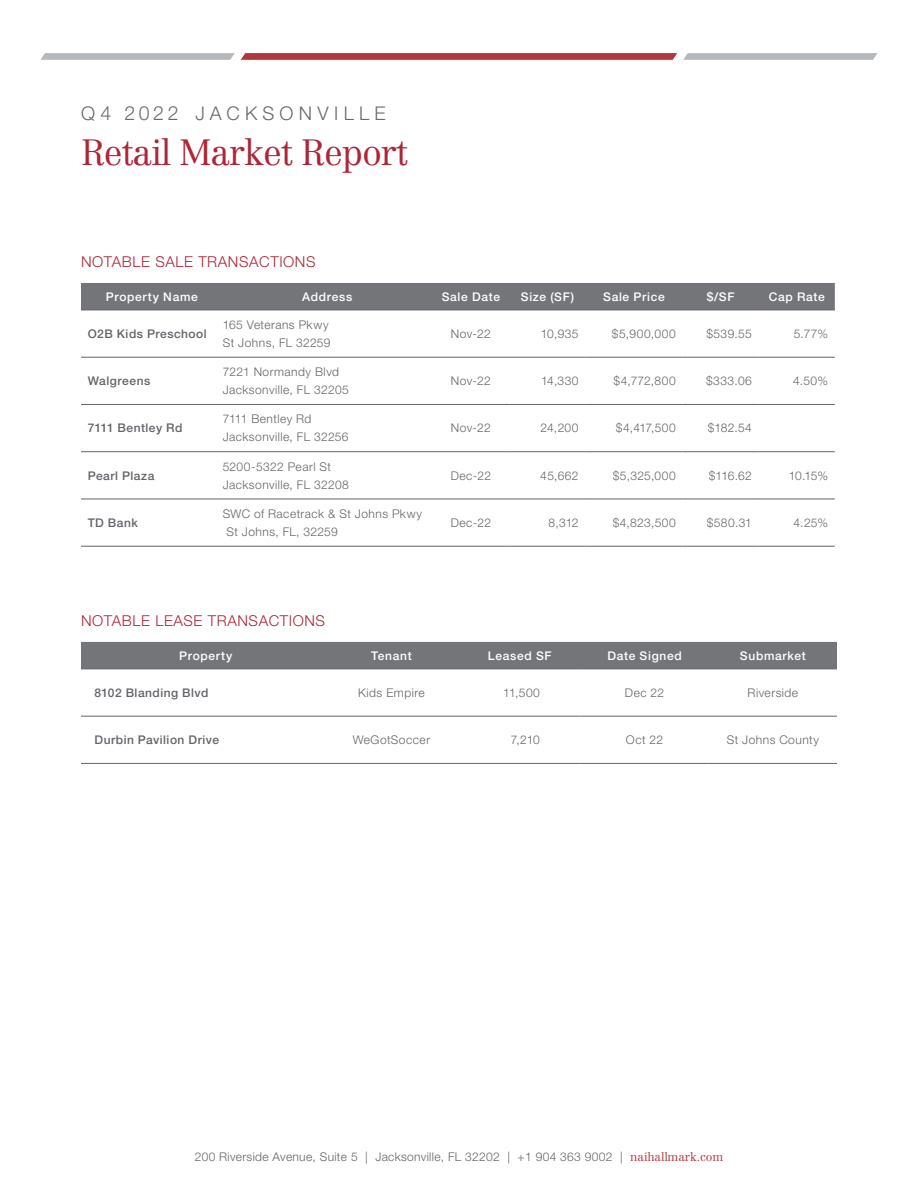
<style>
.page{position:relative;width:918px;height:1188px;background:#fff}
.page>*{position:absolute;margin:0;border:0;box-sizing:border-box;transform-origin:0 0}
.t1{font:300 36px "Centennial LT Std";letter-spacing:-.03em;color:#ad2637}
.t2{font:300 18.9px "Helvetica Neue LT Std";letter-spacing:.28em;color:#686b6e}
.t3{font:300 15px "Helvetica Neue LT Std";letter-spacing:.04em;color:#ad2637}
.t4{font:300 12px/18px "Helvetica Neue LT Std";letter-spacing:.035em;color:#626469}
.t5{font:500 12px "Helvetica Neue LT Std";letter-spacing:.06em;color:#fff}
.t6{font:500 12px "Helvetica Neue LT Std";letter-spacing:.04em;color:#626469}
.s1{font-size:19.5px}
.s2{font-family:"Centennial LT Std";color:#b1373c}
</style>
<div class="page">
<svg style="left:241px;top:53px;width:436px;height:7px;background:#b43f44"></svg>
<svg style="left:40px;top:53px;width:195px;height:7px"></svg>
<svg style="left:683px;top:53px;width:195px;height:7px"></svg>
<div style="left:81px;top:283px;width:754px;height:27px;background:#737579"></div>
<hr style="left:81px;top:310px;width:135px;height:1px;background:#626469">
<hr style="left:216px;top:310px;width:216px;height:1px;background:#626469">
<hr style="left:81px;top:357px;width:135px;height:1px;background:#626469">
<hr style="left:216px;top:357px;width:216px;height:1px;background:#626469">
<hr style="left:81px;top:404px;width:135px;height:1px;background:#626469">
<hr style="left:216px;top:404px;width:216px;height:1px;background:#626469">
<hr style="left:432px;top:310px;width:78px;height:1px;background:#626469">
<hr style="left:432px;top:357px;width:78px;height:1px;background:#626469">
<hr style="left:432px;top:404px;width:78px;height:1px;background:#626469">
<hr style="left:510px;top:310px;width:75px;height:1px;background:#626469">
<hr style="left:510px;top:357px;width:75px;height:1px;background:#626469">
<hr style="left:510px;top:404px;width:75px;height:1px;background:#626469">
<hr style="left:510px;top:451px;width:75px;height:1px;background:#626469">
<hr style="left:510px;top:499px;width:75px;height:1px;background:#626469">
<hr style="left:510px;top:546px;width:75px;height:1px;background:#626469">
<hr style="left:585px;top:310px;width:98px;height:1px;background:#626469">
<hr style="left:585px;top:357px;width:98px;height:1px;background:#626469">
<hr style="left:585px;top:404px;width:98px;height:1px;background:#626469">
<hr style="left:683px;top:310px;width:76px;height:1px;background:#626469">
<hr style="left:759px;top:310px;width:76px;height:1px;background:#626469">
<hr style="left:683px;top:357px;width:76px;height:1px;background:#626469">
<hr style="left:759px;top:357px;width:76px;height:1px;background:#626469">
<hr style="left:683px;top:404px;width:76px;height:1px;background:#626469">
<hr style="left:759px;top:404px;width:76px;height:1px;background:#626469">
<hr style="left:683px;top:451px;width:76px;height:1px;background:#626469">
<hr style="left:759px;top:451px;width:76px;height:1px;background:#626469">
<hr style="left:683px;top:499px;width:76px;height:1px;background:#626469">
<hr style="left:759px;top:499px;width:76px;height:1px;background:#626469">
<hr style="left:683px;top:546px;width:76px;height:1px;background:#626469">
<hr style="left:759px;top:546px;width:76px;height:1px;background:#626469">
<hr style="left:81px;top:451px;width:135px;height:1px;background:#626469">
<hr style="left:216px;top:451px;width:216px;height:1px;background:#626469">
<hr style="left:81px;top:499px;width:135px;height:1px;background:#626469">
<hr style="left:216px;top:499px;width:216px;height:1px;background:#626469">
<hr style="left:81px;top:546px;width:135px;height:1px;background:#626469">
<hr style="left:216px;top:546px;width:216px;height:1px;background:#626469">
<hr style="left:432px;top:451px;width:78px;height:1px;background:#626469">
<hr style="left:432px;top:499px;width:78px;height:1px;background:#626469">
<hr style="left:432px;top:546px;width:78px;height:1px;background:#626469">
<hr style="left:585px;top:451px;width:98px;height:1px;background:#626469">
<hr style="left:585px;top:499px;width:98px;height:1px;background:#626469">
<hr style="left:585px;top:546px;width:98px;height:1px;background:#626469">
<div style="left:81px;top:642px;width:756px;height:27px;background:#737579"></div>
<hr style="left:81px;top:669px;width:243px;height:1px;background:#626469">
<hr style="left:81px;top:716px;width:243px;height:1px;background:#626469">
<hr style="left:324px;top:669px;width:135px;height:1px;background:#626469">
<hr style="left:459px;top:669px;width:121px;height:1px;background:#626469">
<hr style="left:324px;top:716px;width:135px;height:1px;background:#626469">
<hr style="left:459px;top:716px;width:121px;height:1px;background:#626469">
<hr style="left:580px;top:669px;width:129px;height:1px;background:#626469">
<hr style="left:580px;top:716px;width:129px;height:1px;background:#626469">
<hr style="left:709px;top:669px;width:128px;height:1px;background:#626469">
<hr style="left:709px;top:716px;width:128px;height:1px;background:#626469">
<hr style="left:81px;top:763px;width:243px;height:1px;background:#626469">
<hr style="left:324px;top:763px;width:135px;height:1px;background:#626469">
<hr style="left:459px;top:763px;width:121px;height:1px;background:#626469">
<hr style="left:580px;top:763px;width:129px;height:1px;background:#626469">
<hr style="left:709px;top:763px;width:128px;height:1px;background:#626469">
<h2 class="t2" style="left:81px;top:102px;width:306px">Q<span class="s1">4 2022</span> JACKSONVILLE</h2>
<h1 class="t1" style="left:81px;top:131px;width:328px">Retail Market Report</h1>
<p class="t3" style="left:81px;top:253px;width:236px">NOTABLE SALE TRANSACTIONS</p>
<p class="t5" style="left:106px;top:289px;width:93px">Property Name</p>
<p class="t5" style="left:302px;top:289px;width:52px">Address</p>
<p class="t5" style="left:442px;top:289px;width:60px">Sale Date</p>
<p class="t5" style="left:521px;top:289px;width:55px">Size (SF)</p>
<p class="t5" style="left:603px;top:289px;width:63px">Sale Price</p>
<p class="t5" style="left:707px;top:289px;width:29px">$/SF</p>
<p class="t5" style="left:769px;top:289px;width:57px">Cap Rate</p>
<p class="t6" style="left:88px;top:326px;width:121px">O2B Kids Preschool</p>
<p class="t4" style="left:223px;top:315px;width:109px">165 Veterans Pkwy<br>St Johns, FL 32259</p>
<p class="t4" style="left:451px;top:324px;width:41px">Nov-22</p>
<p class="t4" style="left:541px;top:324px;width:39px">10,935</p>
<p class="t4" style="left:612px;top:324px;width:65px">$5,900,000</p>
<p class="t4" style="left:706px;top:324px;width:47px">$539.55</p>
<p class="t4" style="left:794px;top:324px;width:36px">5.77%</p>
<p class="t6" style="left:88px;top:374px;width:64px">Walgreens</p>
<p class="t4" style="left:223px;top:363px;width:128px">7221 Normandy Blvd<br>Jacksonville, FL 32205</p>
<p class="t4" style="left:451px;top:372px;width:41px">Nov-22</p>
<p class="t4" style="left:541px;top:372px;width:39px">14,330</p>
<p class="t4" style="left:614px;top:372px;width:64px">$4,772,800</p>
<p class="t4" style="left:706px;top:372px;width:47px">$333.06</p>
<p class="t4" style="left:793px;top:372px;width:37px">4.50%</p>
<p class="t6" style="left:88px;top:421px;width:96px">7111 Bentley Rd</p>
<p class="t4" style="left:223px;top:410px;width:127px">7111 Bentley Rd<br>Jacksonville, FL 32256</p>
<p class="t4" style="left:451px;top:419px;width:41px">Nov-22</p>
<p class="t4" style="left:541px;top:419px;width:39px">24,200</p>
<p class="t4" style="left:616px;top:419px;width:61px">$4,417,500</p>
<p class="t4" style="left:708px;top:419px;width:46px">$182.54</p>
<p class="t6" style="left:88px;top:468px;width:68px">Pearl Plaza</p>
<p class="t4" style="left:223px;top:457px;width:128px">5200-5322 Pearl St<br>Jacksonville, FL 32208</p>
<p class="t4" style="left:451px;top:466px;width:42px">Dec-22</p>
<p class="t4" style="left:540px;top:466px;width:40px">45,662</p>
<p class="t4" style="left:613px;top:466px;width:65px">$5,325,000</p>
<p class="t4" style="left:709px;top:466px;width:45px">$116.62</p>
<p class="t4" style="left:789px;top:466px;width:41px">10.15%</p>
<p class="t6" style="left:88px;top:515px;width:52px">TD Bank</p>
<p class="t4" style="left:226px;top:504px;width:197px;text-indent:-4px">SWC of Racetrack &amp; St Johns Pkwy<br>St Johns, FL, 32259</p>
<p class="t4" style="left:451px;top:513px;width:42px">Dec-22</p>
<p class="t4" style="left:548px;top:513px;width:32px">8,312</p>
<p class="t4" style="left:613px;top:513px;width:65px">$4,823,500</p>
<p class="t4" style="left:707px;top:513px;width:47px">$580.31</p>
<p class="t4" style="left:794px;top:513px;width:36px">4.25%</p>
<p class="t3" style="left:81px;top:612px;width:246px">NOTABLE LEASE TRANSACTIONS</p>
<p class="t5" style="left:179px;top:648px;width:55px">Property</p>
<p class="t5" style="left:371px;top:648px;width:42px">Tenant</p>
<p class="t5" style="left:488px;top:648px;width:65px">Leased SF</p>
<p class="t5" style="left:607px;top:648px;width:76px">Date Signed</p>
<p class="t5" style="left:740px;top:648px;width:67px">Submarket</p>
<p class="t6" style="left:95px;top:685px;width:115px">8102 Blanding Blvd</p>
<p class="t4" style="left:358px;top:683px;width:68px">Kids Empire</p>
<p class="t4" style="left:503px;top:683px;width:38px">11,500</p>
<p class="t4" style="left:625px;top:683px;width:41px">Dec 22</p>
<p class="t4" style="left:748px;top:683px;width:52px">Riverside</p>
<p class="t6" style="left:95px;top:733px;width:126px">Durbin Pavilion Drive</p>
<p class="t4" style="left:353px;top:731px;width:79px">WeGotSoccer</p>
<p class="t4" style="left:511px;top:731px;width:31px">7,210</p>
<p class="t4" style="left:626px;top:731px;width:39px">Oct 22</p>
<p class="t4" style="left:727px;top:731px;width:94px">St Johns County</p>
<p class="t4" style="left:195px;top:1147px;width:530px">200 Riverside Avenue, Suite 5 | Jacksonville, FL 32202 | +1 904 363 9002 | <span class="s2">naihallmark.com</span></p>
</div>
